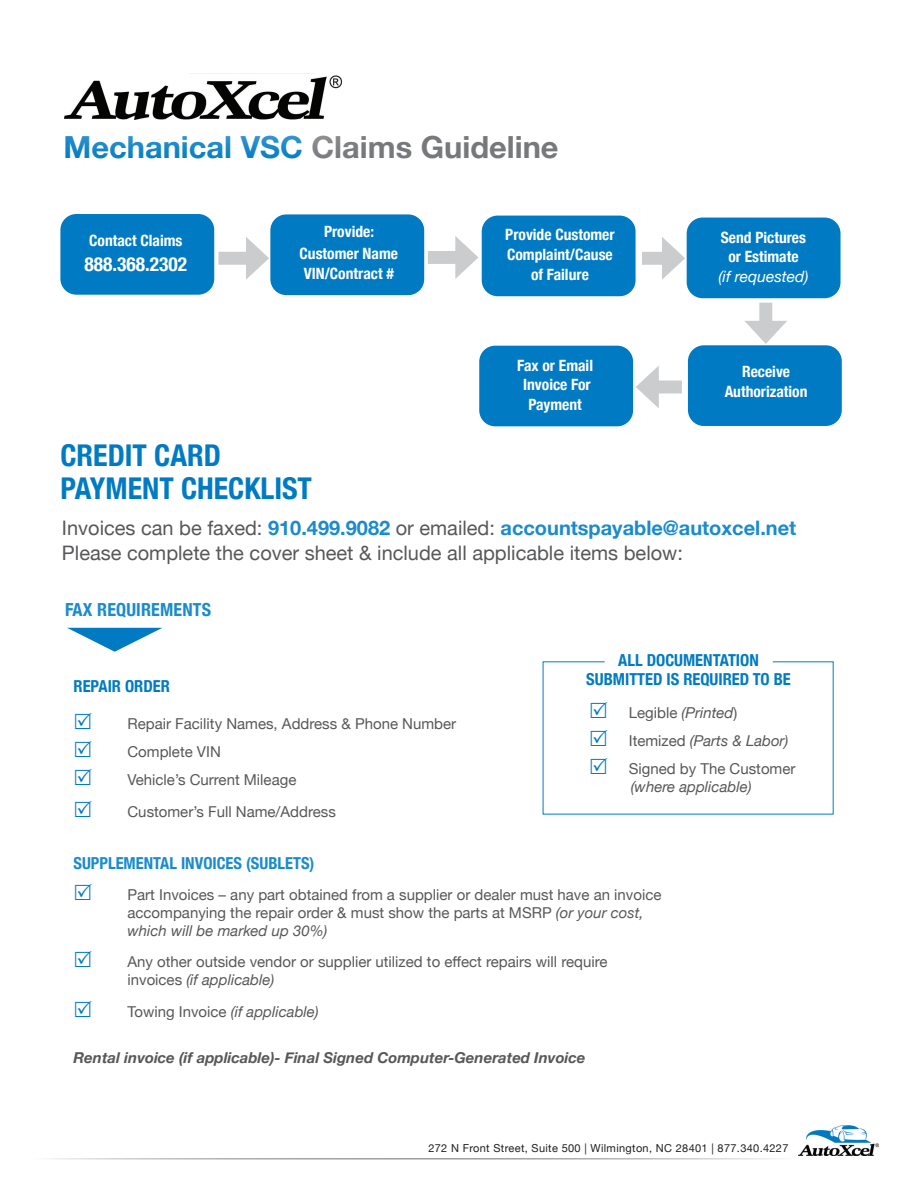
<style>
.page{position:relative;width:918px;height:1188px;background:#fff}
.page>*{position:absolute;margin:0;border:0;box-sizing:border-box;transform-origin:0 0}
.t1{font:700 30.45px "Helvetica Neue";color:#76787b}
.t2{font:700 condensed 30px/33px "Helvetica Neue";color:#007bc3}
.t3{font:19.95px/25.2px "Helvetica Neue";color:#57585a}
.t4{font:700 condensed 19.5px "Helvetica Neue";color:#fff}
.t5{font:700 condensed 18px "Helvetica Neue";letter-spacing:.01em;color:#1a8bcc}
.t6{font:700 condensed 16.5px/19.5px "Helvetica Neue";color:#007bc3;text-align:center}
.t7{font:700 condensed 16.5px "Helvetica Neue";color:#1a8bcc}
.t8{font:700 condensed 15.6px/19.6px "Helvetica Neue";color:#fff;text-align:center}
.t9{font:15px/18px "Helvetica Neue";color:#57585a}
.t10{font:italic 700 15px "Helvetica Neue";color:#57585a}
.t11{font:italic 15px "Helvetica Neue";color:#57585a}
.t12{font:10.95px "Helvetica Neue";letter-spacing:.03em;color:#231f20}
.s1{color:#007bc3}
.s2{font-weight:400;font-style:italic;font-stretch:normal}
.s3{font-weight:700;color:#1a8bcc}
.s4{font-style:italic}
.s5{font-style:normal}
</style>
<div class="page">
<svg style="left:67px;top:628px;width:95px;height:24px"></svg>
<img style="left:799px;top:1125px;width:80px;height:31px">
<hr style="left:30px;top:1158px;width:764px;height:1px;background:#6c6d70">
<img style="left:64px;top:75px;width:277px;height:44px">
<div style="left:218px;top:252px;width:37px;height:13px;background:#cbccce"></div>
<svg style="left:246px;top:237px;width:23px;height:43px"></svg>
<div style="left:60px;top:214px;width:154px;height:81px;background:#007bc3;border-radius:16px"></div>
<div style="left:270px;top:214px;width:154px;height:81px;background:#007bc3;border-radius:16px"></div>
<div style="left:482px;top:216px;width:154px;height:80px;background:#007bc3;border-radius:16px"></div>
<div style="left:479px;top:346px;width:154px;height:80px;background:#007bc3;border-radius:16px"></div>
<div style="left:688px;top:345px;width:154px;height:81px;background:#007bc3;border-radius:16px"></div>
<div style="left:687px;top:218px;width:154px;height:80px;background:#007bc3;border-radius:16px"></div>
<div style="left:428px;top:251px;width:36px;height:13px;background:#cbccce"></div>
<svg style="left:455px;top:236px;width:23px;height:43px"></svg>
<div style="left:759px;top:303px;width:13px;height:27px;background:#cbccce"></div>
<svg style="left:745px;top:321px;width:42px;height:23px"></svg>
<div style="left:650px;top:381px;width:32px;height:12px;background:#cbccce"></div>
<svg style="left:636px;top:366px;width:23px;height:42px"></svg>
<div style="left:642px;top:252px;width:29px;height:13px;background:#cbccce"></div>
<svg style="left:662px;top:237px;width:23px;height:43px"></svg>
<svg style="left:542px;top:661px;width:292px;height:154px"></svg>
<svg style="left:591px;top:701px;width:16px;height:17px"></svg>
<svg style="left:591px;top:729px;width:16px;height:17px"></svg>
<svg style="left:591px;top:757px;width:16px;height:17px"></svg>
<p class="t1" style="left:64px;top:124px;width:497px"><span class="s1">Mechanical VSC</span> Claims Guideline</p>
<p class="t8" style="left:89px;top:230px;width:95px">Contact Claims</p>
<p class="t4" style="left:85px;top:248px;width:104px">888.368.2302</p>
<p class="t8" style="left:324px;top:220px;width:52px">Provide:</p>
<p class="t8" style="left:300px;top:243px;width:100px;text-align:left">Customer Name<br>VIN/Contract #</p>
<p class="t8" style="left:505px;top:224px;width:111px">Provide Customer<br>Complaint/Cause of Failure</p>
<p class="t8" style="left:719px;top:226px;width:91px">Send Pictures or Estimate<br><span class="s2">(if requested)</span></p>
<p class="t8" style="left:517px;top:354px;width:77px">Fax or Email<br>Invoice For<br>Payment</p>
<p class="t8" style="left:725px;top:360px;width:84px">Receive<br>Authorization</p>
<p class="t2" style="left:60px;top:437px;width:253px">CREDIT CARD<br>PAYMENT CHECKLIST</p>
<p class="t3" style="left:62px;top:517px;width:736px">Invoices can be faxed: <span class="s3">910.499.9082</span> or emailed: <span class="s3">accountspayable@autoxcel.net<br></span>Please complete the cover sheet &amp; include all applicable items below:</p>
<p class="t5" style="left:65px;top:594px;width:148px">FAX REQUIREMENTS</p>
<p class="t6" style="left:586px;top:649px;width:206px">ALL DOCUMENTATION<br>SUBMITTED IS REQUIRED TO BE</p>
<p class="t9" style="left:629px;top:704px;width:110px">Legible <span class="s4">(Printed</span>)</p>
<p class="t11" style="left:629px;top:729px;width:161px"><span class="s5">Itemized</span> (Parts &amp; Labor)</p>
<p class="t9" style="left:629px;top:760px;width:168px">Signed by The Customer <span class="s4">(where applicable)</span></p>
<p class="t6" style="left:74px;top:675px;width:98px">REPAIR ORDER</p>
<p class="t9" style="left:128px;top:716px;width:330px">Repair Facility Names, Address &amp; Phone Number</p>
<p class="t9" style="left:128px;top:744px;width:95px">Complete VIN</p>
<p class="t9" style="left:128px;top:772px;width:170px">Vehicle’s Current Mileage</p>
<p class="t9" style="left:128px;top:804px;width:210px">Customer’s Full Name/Address</p>
<p class="t7" style="left:74px;top:849px;width:243px">SUPPLEMENTAL INVOICES (SUBLETS)</p>
<p class="t9" style="left:128px;top:886px;width:535px">Part Invoices – any part obtained from a supplier or dealer must have an invoice accompanying the repair order &amp; must show the parts at MSRP <span class="s4">(or your cost, which will be marked up 30%)</span></p>
<p class="t9" style="left:128px;top:954px;width:482px">Any other outside vendor or supplier utilized to effect repairs will require invoices <span class="s4">(if applicable)</span></p>
<p class="t11" style="left:128px;top:1001px;width:193px"><span class="s5">Towing Invoice</span> (if applicable)</p>
<p class="t10" style="left:74px;top:1046px;width:513px">Rental invoice (if applicable)- Final Signed Computer-Generated Invoice</p>
<p class="t12" style="left:428px;top:1140px;width:362px">272 N Front Street, Suite 500 | Wilmington, NC 28401 | 877.340.4227</p>
</div>
